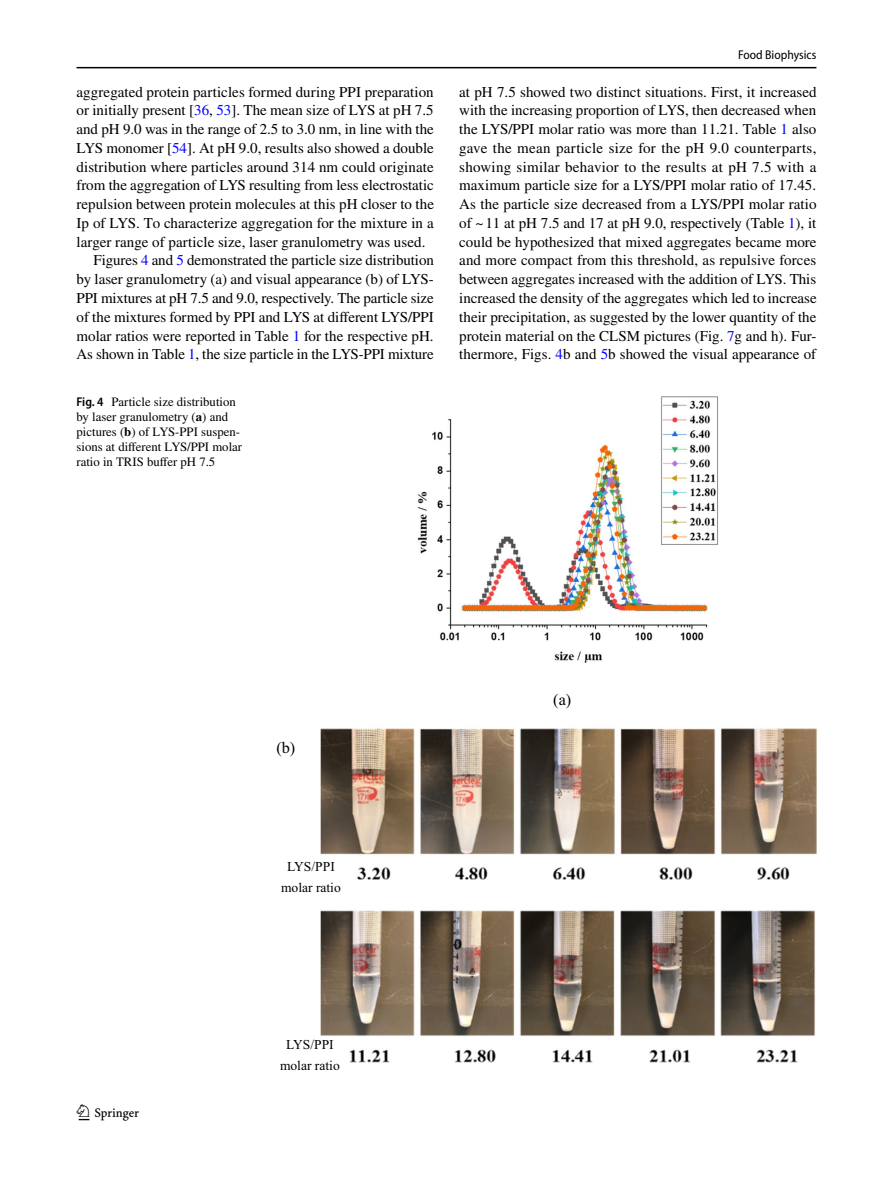
<style>
.page{position:relative;width:893px;height:1187px;background:#fff}
.page>*{position:absolute;margin:0;border:0;box-sizing:border-box;transform-origin:0 0}
.t1{font:22.5px "Springnew Regular 2";color:#000}
.t2{font:16.2px "Times New Roman PSMT3";color:#000}
.t3{font:15px/18.8px "STIX";color:#000;text-align:justify}
.t4{font:13.5px/21.1px "Times New Roman PSMT3";color:#000;text-align:center}
.t5{font:12.75px/15px "STIX";color:#000}
.t6{font:semi-condensed 12.75px "Myriad Pro";color:#000}
.s1{color:#00f}
.s2{font-family:"Myriad Pro";font-weight:600;font-stretch:semi-condensed}
.s3{font-weight:700}
</style>
<div class="page">
<hr style="left:77px;top:67px;width:739px;height:1px;background:#000">
<img style="left:321px;top:396px;width:495px;height:665px">
<p class="t3" style="left:77px;top:83px;width:359px">aggregated protein particles formed during PPI preparation</p>
<p class="t3" style="left:77px;top:102px;width:359px">or initially present [<span class="s1">36</span>, <span class="s1">53</span>]. The mean size of LYS at pH 7.5</p>
<p class="t3" style="left:77px;top:121px;width:359px">and pH 9.0 was in the range of 2.5 to 3.0 nm, in line with the</p>
<p class="t3" style="left:77px;top:139px;width:359px">LYS monomer [<span class="s1">54</span>]. At pH 9.0, results also showed a double</p>
<p class="t3" style="left:77px;top:158px;width:359px">distribution where particles around 314 nm could originate</p>
<p class="t3" style="left:77px;top:177px;width:359px">from the aggregation of LYS resulting from less electrostatic</p>
<p class="t3" style="left:77px;top:196px;width:359px">repulsion between protein molecules at this pH closer to the</p>
<p class="t3" style="left:77px;top:214px;width:359px">Ip of LYS. To characterize aggregation for the mixture in a</p>
<p class="t3" style="left:77px;top:233px;width:350px">larger range of particle size, laser granulometry was used.</p>
<p class="t3" style="left:94px;top:252px;width:342px">Figures <span class="s1">4</span> and <span class="s1">5</span> demonstrated the particle size distribution</p>
<p class="t3" style="left:77px;top:271px;width:359px">by laser granulometry (a) and visual appearance (b) of LYS-</p>
<p class="t3" style="left:77px;top:289px;width:359px">PPI mixtures at pH 7.5 and 9.0, respectively. The particle size</p>
<p class="t3" style="left:77px;top:308px;width:359px">of the mixtures formed by PPI and LYS at different LYS/PPI</p>
<p class="t3" style="left:77px;top:327px;width:359px">molar ratios were reported in Table <span class="s1">1</span> for the respective pH.</p>
<p class="t3" style="left:77px;top:346px;width:359px">As shown in Table <span class="s1">1</span>, the size particle in the LYS-PPI mixture</p>
<p class="t5" style="left:77px;top:395px;width:167px"><span class="s2">Fig. 4</span> Particle size distribution by laser granulometry (<span class="s3">a</span>) and pictures (<span class="s3">b</span>) of LYS-PPI suspen&shy;sions at different LYS/PPI molar ratio in TRIS buffer pH 7.5</p>
<p class="t6" style="left:738px;top:48px;width:80px">Food Biophysics</p>
<p class="t3" style="left:459px;top:83px;width:359px">at pH 7.5 showed two distinct situations. First, it increased with the increasing proportion of LYS, then decreased when the LYS/PPI molar ratio was more than 11.21. Table <span class="s1">1</span> also gave the mean particle size for the pH 9.0 counterparts, showing similar behavior to the results at pH 7.5 with a maximum particle size for a LYS/PPI molar ratio of 17.45.<br>As the particle size decreased from a LYS/PPI molar ratio of ~11 at pH 7.5 and 17 at pH 9.0, respectively (Table <span class="s1">1</span>), it could be hypothesized that mixed aggregates became more and more compact from this threshold, as repulsive forces between aggregates increased with the addition of LYS. This increased the density of the aggregates which led to increase their precipitation, as suggested by the lower quantity of the protein material on the CLSM pictures (Fig. <span class="s1">7</span>g and h). Fur&shy;thermore, Figs. <span class="s1">4</span>b and <span class="s1">5</span>b showed the visual appearance of</p>
<h1 class="t1" style="left:79px;top:1104px;width:62px">1 3</h1>
<p class="t2" style="left:276px;top:736px;width:20px">(b)</p>
<p class="t4" style="left:281px;top:856px;width:61px">LYS/PPI molar ratio</p>
<p class="t4" style="left:280px;top:1034px;width:61px">LYS/PPI molar ratio</p>
<p class="t2" style="left:553px;top:688px;width:20px">(a)</p>
</div>
